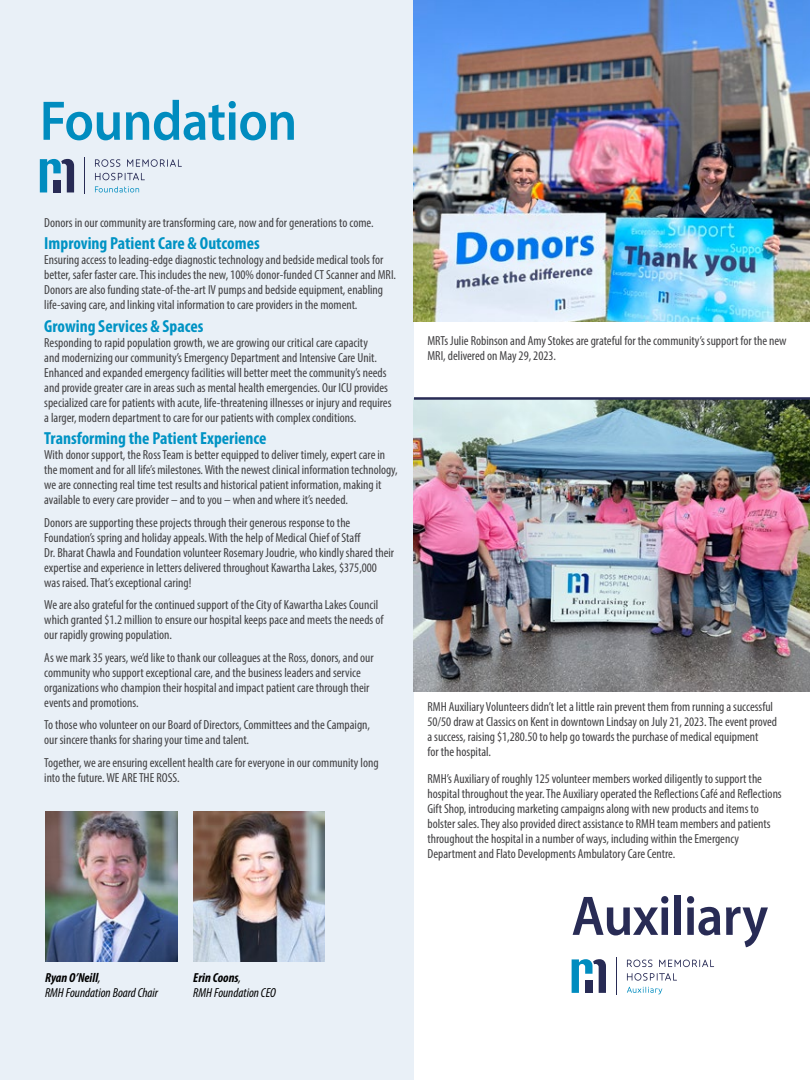
<style>
.page{position:relative;width:810px;height:1080px;background:#fff}
.page>*{position:absolute;margin:0;border:0;box-sizing:border-box;transform-origin:0 0}
.t1{font:600 56.25px "Myriad Pro";letter-spacing:-.01em;color:#008cbf;scale:.93 1}
.t2{font:600 56.25px "Myriad Pro";letter-spacing:-.01em;color:#282b55;scale:.93 1}
.t3{font:700 condensed 17.5px "Myriad Pro";color:#0093c4}
.t4{font:condensed 13.12px/15px "Myriad Pro";color:#414042}
.t5{font:italic condensed 13.12px/15px "Myriad Pro";color:#000}
.s1{font-weight:700}
</style>
<div class="page">
<div style="left:0;top:0;width:413px;height:1080px;background:#e9f0f7"></div>
<svg style="left:95px;top:186px;width:44px;height:6px"></svg>
<svg style="left:40px;top:159px;width:34px;height:33px"></svg>
<svg style="left:95px;top:159px;width:25px;height:8px"></svg>
<svg style="left:127px;top:159px;width:55px;height:8px"></svg>
<svg style="left:95px;top:173px;width:50px;height:7px"></svg>
<hr style="left:84px;top:157px;width:1px;height:37px;background:#282b55">
<svg style="left:627px;top:987px;width:35px;height:7px"></svg>
<svg style="left:572px;top:959px;width:34px;height:34px"></svg>
<svg style="left:627px;top:960px;width:25px;height:7px"></svg>
<svg style="left:659px;top:960px;width:55px;height:7px"></svg>
<svg style="left:627px;top:973px;width:50px;height:8px"></svg>
<hr style="left:616px;top:958px;width:1px;height:37px;background:#282b55">
<img style="left:193px;top:812px;width:131px;height:149px">
<img style="left:45px;top:812px;width:132px;height:149px">
<img style="left:413px;top:399px;width:397px;height:292px">
<img style="left:413px;top:0;width:397px;height:322px">
<hr style="left:414px;top:397px;width:396px;height:3px;background:#282b55">
<h1 class="t1" style="left:40px;top:85px;width:278px">Foundation</h1>
<p class="t4" style="left:44px;top:215px;width:331px">Donors in our community are transforming care, now and for generations to come.</p>
<h2 class="t3" style="left:44px;top:232px;width:217px">Improving Patient Care &amp; Outcomes</h2>
<p class="t4" style="left:44px;top:252px;width:353px">Ensuring access to leading-edge diagnostic technology and bedside medical tools for better, safer faster care. This includes the new, 100% donor-funded CT Scanner and MRI.<br>Donors are also funding state-of-the-art IV pumps and bedside equipment, enabling life-saving care, and linking vital information to care providers in the moment.</p>
<h2 class="t3" style="left:44px;top:315px;width:161px">Growing Services &amp; Spaces</h2>
<p class="t4" style="left:44px;top:335px;width:349px">Responding to rapid population growth, we are growing our critical care capacity<br>and modernizing our community’s Emergency Department and Intensive Care Unit.<br>Enhanced and expanded emergency facilities will better meet the community’s needs and provide greater care in areas such as mental health emergencies. Our ICU provides specialized care for patients with acute, life-threatening illnesses or injury and requires a larger, modern department to care for our patients with complex conditions.</p>
<h2 class="t3" style="left:44px;top:427px;width:224px">Transforming the Patient Experience</h2>
<p class="t4" style="left:44px;top:447px;width:355px">With donor support, the Ross Team is better equipped to deliver timely, expert care in the moment and for all life’s milestones. With the newest clinical information technology, we are connecting real time test results and historical patient information, making it available to every care provider – and to you – when and where it’s needed.</p>
<p class="t4" style="left:44px;top:515px;width:351px">Donors are supporting these projects through their generous response to the Foundation’s spring and holiday appeals. With the help of Medical Chief of Staff<br>Dr. Bharat Chawla and Foundation volunteer Rosemary Joudrie, who kindly shared their expertise and experience in letters delivered throughout Kawartha Lakes, $375,000 was raised. That’s exceptional caring!</p>
<p class="t4" style="left:44px;top:597px;width:341px">We are also grateful for the continued support of the City of Kawartha Lakes Council which granted $1.2 million to ensure our hospital keeps pace and meets the needs of our rapidly growing population.</p>
<p class="t4" style="left:44px;top:650px;width:331px">As we mark 35 years, we’d like to thank our colleagues at the Ross, donors, and our community who support exceptional care, and the business leaders and service organizations who champion their hospital and impact patient care through their events and promotions.</p>
<p class="t4" style="left:44px;top:717px;width:327px">To those who volunteer on our Board of Directors, Committees and the Campaign, our sincere thanks for sharing your time and talent.</p>
<p class="t4" style="left:44px;top:755px;width:336px">Together, we are ensuring excellent health care for everyone in our community long into the future. WE ARE THE ROSS.</p>
<p class="t5" style="left:45px;top:970px;width:115px"><span class="s1">Ryan O’Neill</span>,<br>RMH Foundation Board Chair</p>
<p class="t5" style="left:193px;top:970px;width:84px"><span class="s1">Erin Coons</span>,<br>RMH Foundation CEO</p>
<p class="t4" style="left:427px;top:333px;width:361px">MRTs Julie Robinson and Amy Stokes are grateful for the community’s support for the new<br>MRI, delivered on May 29, 2023.</p>
<p class="t4" style="left:427px;top:699px;width:351px">RMH Auxiliary Volunteers didn’t let a little rain prevent them from running a successful 50/50 draw at Classics on Kent in downtown Lindsay on July 21, 2023. The event proved a success, raising $1,280.50 to help go towards the purchase of medical equipment<br>for the hospital.</p>
<p class="t4" style="left:427px;top:771px;width:356px">RMH’s Auxiliary of roughly 125 volunteer members worked diligently to support the hospital throughout the year. The Auxiliary operated the Reflections Café and Reflections Gift Shop, introducing marketing campaigns along with new products and items to bolster sales. They also provided direct assistance to RMH team members and patients throughout the hospital in a number of ways, including within the Emergency Department and Flato Developments Ambulatory Care Centre.</p>
<h1 class="t2" style="left:572px;top:880px;width:213px">Auxiliary</h1>
</div>
